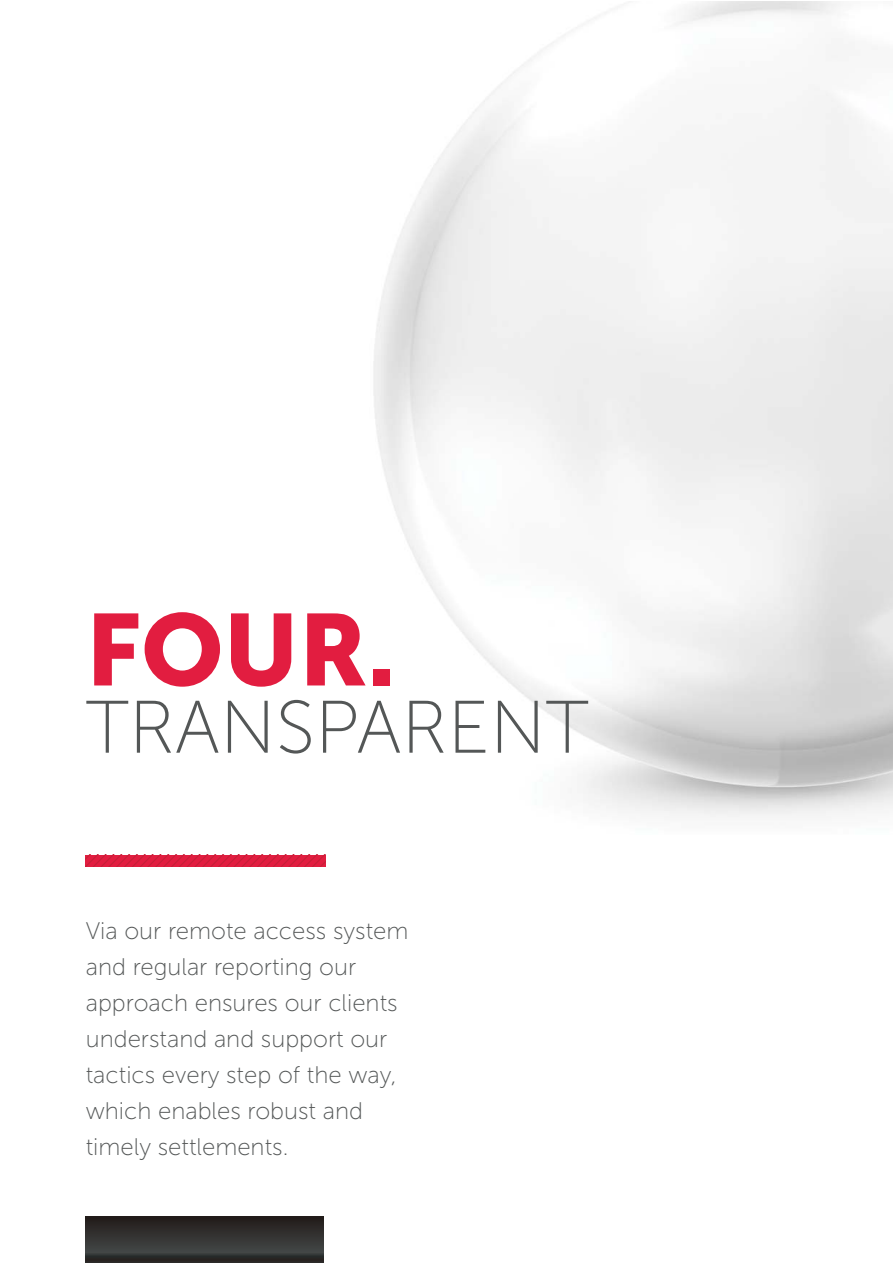
<style>
.page{position:relative;width:893px;height:1263px;background:#fff}
.page>*{position:absolute;margin:0;border:0;box-sizing:border-box;transform-origin:0 0}
.t1{font:100.8px "Museo Sans 900";color:#e21d40}
.t2{font:74.25px "Museo Sans 100";color:#545757}
.t3{font:24px/36px "Museo Sans 100";color:#545757}
</style>
<div class="page">
<svg style="left:85px;top:855px;width:240px;height:11px;background:#db1d3e"></svg>
<svg style="left:85px;top:1216px;width:238px;height:47px;background:#302f2e"></svg>
<h1 class="t1" style="left:86px;top:593px;width:312px">FOUR.</h1>
<h2 class="t2" style="left:86px;top:688px;width:505px">TRANSPARENT</h2>
<p class="t3" style="left:86px;top:913px;width:324px">Via our remote access system and regular reporting our approach ensures our clients understand and support our tactics every step of the way, which enables robust and timely settlements.</p>
</div>
